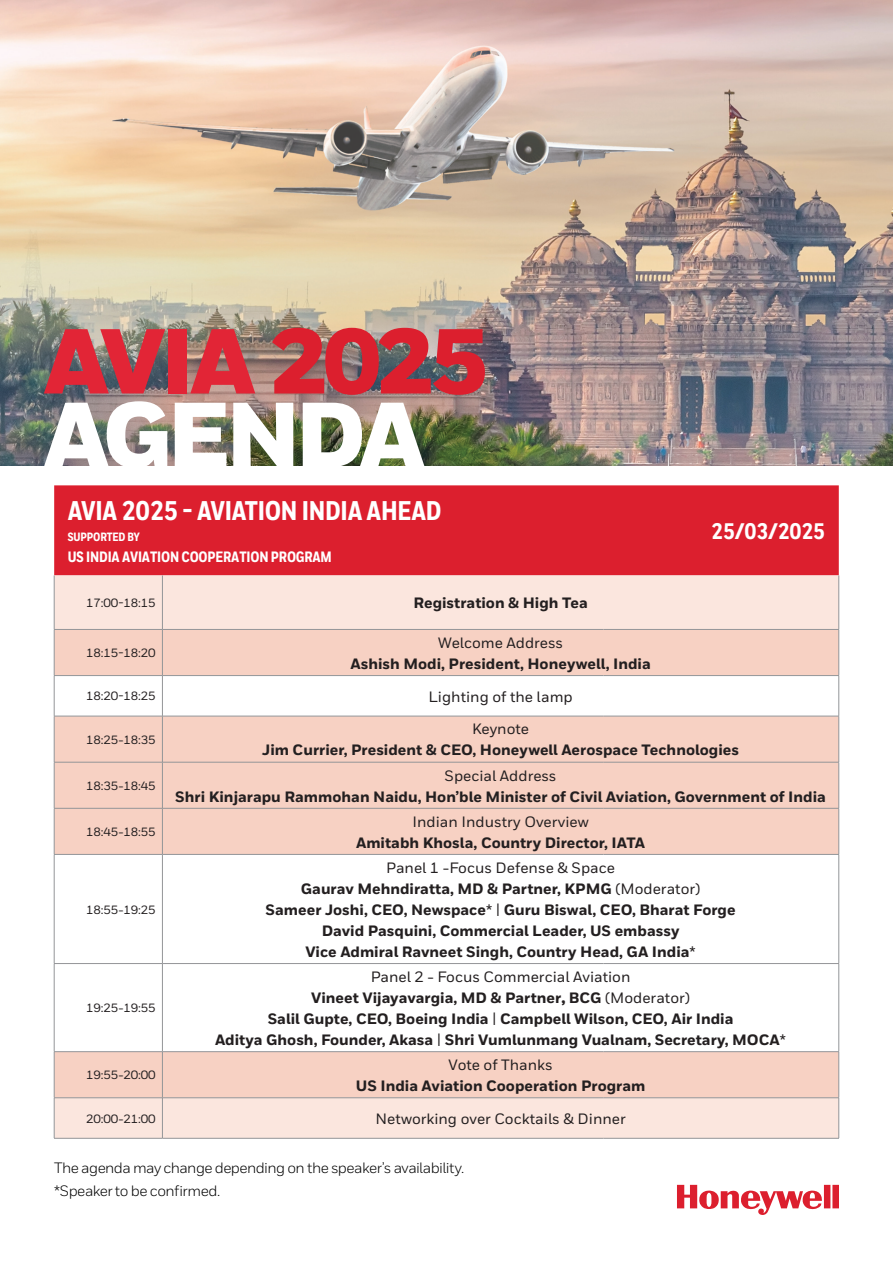
<style>
.page{position:relative;width:893px;height:1263px;background:#fff}
.page>*{position:absolute;margin:0;border:0;box-sizing:border-box;transform-origin:0 0}
.Title_50_40__the_rest{font:900 91.8px "Honeywell Sans";letter-spacing:-.05em;color:#e22536}
.Title_50_40__the_rest-2{font:900 91.8px "Honeywell Sans";letter-spacing:-.065em;color:#fff}
.Table__Header__Condensed{font:800 27px "Honeywell Cond";letter-spacing:-.01em;color:#fff}
.Table__Header__Condensed-2{font:800 22.5px "Honeywell Cond";letter-spacing:-.01em;color:#fff}
.Table__Body__Condensed{font:800 15px "Honeywell Sans";color:#231f20}
.Table__Body__Condensed-2{font:500 15px "Honeywell Sans";color:#231f20}
.Title__50_40{font:15px "Honeywell Sans";letter-spacing:-.035em;color:#000}
.Table__Header__Condensed-3{font:800 15px "Honeywell Cond";letter-spacing:-.01em;color:#fff}
.Table__Body{font:500 12px "Honeywell Sans";letter-spacing:-.01em;color:#231f20}
.Table__Header__Condensed-4{font:800 12px "Honeywell Cond";letter-spacing:-.01em;color:#fff}
.s1{color:#dc1f2e}
.s2{font-weight:500}
.s3{font-weight:900}
</style>
<div class="page">
<svg style="left:677px;top:1185px;width:162px;height:30px"></svg>
<img style="left:0;top:0;width:893px;height:466px">
<div style="left:54px;top:485px;width:785px;height:90px;background:#dc1f2e"></div>
<div style="left:55px;top:575px;width:783px;height:563px;background:#fbe6de"></div>
<div style="left:55px;top:630px;width:783px;height:467px;background:#f7d1c3"></div>
<svg style="left:55px;top:676px;width:783px;height:375px"></svg>
<hr style="left:54px;top:575px;width:1px;height:54px;background:#939598">
<hr style="left:838px;top:575px;width:1px;height:54px;background:#939598">
<hr style="left:54px;top:630px;width:1px;height:45px;background:#939598">
<hr style="left:838px;top:630px;width:1px;height:45px;background:#939598">
<hr style="left:54px;top:676px;width:1px;height:40px;background:#939598">
<hr style="left:838px;top:676px;width:1px;height:40px;background:#939598">
<hr style="left:54px;top:716px;width:1px;height:46px;background:#939598">
<hr style="left:838px;top:716px;width:1px;height:46px;background:#939598">
<hr style="left:54px;top:762px;width:1px;height:46px;background:#939598">
<hr style="left:838px;top:762px;width:1px;height:46px;background:#939598">
<hr style="left:54px;top:808px;width:1px;height:46px;background:#939598">
<hr style="left:838px;top:808px;width:1px;height:46px;background:#939598">
<hr style="left:54px;top:855px;width:1px;height:108px;background:#939598">
<hr style="left:838px;top:855px;width:1px;height:108px;background:#939598">
<hr style="left:54px;top:964px;width:1px;height:87px;background:#939598">
<hr style="left:838px;top:964px;width:1px;height:87px;background:#939598">
<hr style="left:54px;top:1052px;width:1px;height:45px;background:#939598">
<hr style="left:838px;top:1052px;width:1px;height:45px;background:#939598">
<hr style="left:54px;top:1098px;width:1px;height:40px;background:#939598">
<hr style="left:838px;top:1098px;width:1px;height:40px;background:#939598">
<hr style="left:162px;top:575px;width:1px;height:54px;background:#939598">
<hr style="left:54px;top:629px;width:108px;height:1px;background:#939598">
<hr style="left:162px;top:629px;width:441px;height:1px;background:#939598">
<hr style="left:162px;top:630px;width:1px;height:45px;background:#939598">
<hr style="left:603px;top:629px;width:236px;height:1px;background:#939598">
<hr style="left:54px;top:675px;width:108px;height:1px;background:#939598">
<hr style="left:162px;top:675px;width:441px;height:1px;background:#939598">
<hr style="left:162px;top:676px;width:1px;height:40px;background:#939598">
<hr style="left:603px;top:675px;width:236px;height:1px;background:#939598">
<hr style="left:54px;top:716px;width:108px;height:1px;background:#939598">
<hr style="left:162px;top:716px;width:441px;height:1px;background:#939598">
<hr style="left:162px;top:716px;width:1px;height:46px;background:#939598">
<hr style="left:603px;top:716px;width:236px;height:1px;background:#939598">
<hr style="left:54px;top:762px;width:108px;height:1px;background:#939598">
<hr style="left:162px;top:762px;width:441px;height:1px;background:#939598">
<hr style="left:162px;top:762px;width:1px;height:46px;background:#939598">
<hr style="left:603px;top:762px;width:236px;height:1px;background:#939598">
<hr style="left:54px;top:808px;width:108px;height:1px;background:#939598">
<hr style="left:162px;top:808px;width:441px;height:1px;background:#939598">
<hr style="left:162px;top:808px;width:1px;height:46px;background:#939598">
<hr style="left:603px;top:808px;width:236px;height:1px;background:#939598">
<hr style="left:54px;top:854px;width:108px;height:1px;background:#939598">
<hr style="left:162px;top:854px;width:441px;height:1px;background:#939598">
<hr style="left:162px;top:855px;width:1px;height:108px;background:#939598">
<hr style="left:603px;top:854px;width:236px;height:1px;background:#939598">
<hr style="left:54px;top:963px;width:108px;height:1px;background:#939598">
<hr style="left:162px;top:963px;width:441px;height:1px;background:#939598">
<hr style="left:162px;top:964px;width:1px;height:87px;background:#939598">
<hr style="left:603px;top:963px;width:236px;height:1px;background:#939598">
<hr style="left:54px;top:1051px;width:108px;height:1px;background:#939598">
<hr style="left:162px;top:1051px;width:441px;height:1px;background:#939598">
<hr style="left:162px;top:1052px;width:1px;height:45px;background:#939598">
<hr style="left:603px;top:1051px;width:236px;height:1px;background:#939598">
<hr style="left:54px;top:1097px;width:108px;height:1px;background:#939598">
<hr style="left:162px;top:1097px;width:441px;height:1px;background:#939598">
<hr style="left:162px;top:1098px;width:1px;height:40px;background:#939598">
<hr style="left:603px;top:1097px;width:236px;height:1px;background:#939598">
<hr style="left:54px;top:1138px;width:108px;height:1px;background:#939598">
<hr style="left:162px;top:1138px;width:441px;height:1px;background:#939598">
<hr style="left:603px;top:1138px;width:236px;height:1px;background:#939598">
<p class="Title_50_40__the_rest" style="left:43px;top:305px;width:446px">AVIA <span class="s1">2025</span></p>
<p class="Title_50_40__the_rest-2" style="left:43px;top:378px;width:384px">AGENDA</p>
<p class="Table__Header__Condensed" style="left:68px;top:494px;width:375px">AVIA 2025 - AVIATION INDIA AHEAD</p>
<p class="Table__Header__Condensed-4" style="left:68px;top:529px;width:74px">SUPPORTED BY</p>
<p class="Table__Header__Condensed-3" style="left:68px;top:548px;width:266px">US INDIA AVIATION COOPERATION PROGRAM</p>
<p class="Table__Body" style="left:86px;top:596px;width:71px">17:00-18:15</p>
<p class="Table__Body__Condensed" style="left:413px;top:594px;width:176px">Registration &amp; High Tea</p>
<p class="Table__Body" style="left:86px;top:646px;width:71px">18:15-18:20</p>
<p class="Table__Body__Condensed-2" style="left:438px;top:634px;width:127px">Welcome Address</p>
<p class="Table__Body__Condensed" style="left:350px;top:654px;width:302px">Ashish Modi, President, Honeywell, India</p>
<p class="Table__Header__Condensed-2" style="left:711px;top:518px;width:116px">25/03/2025</p>
<p class="Table__Body" style="left:86px;top:689px;width:71px">18:20-18:25</p>
<p class="Table__Body__Condensed-2" style="left:428px;top:687px;width:146px">Lighting of the lamp</p>
<p class="Table__Body" style="left:86px;top:732px;width:71px">18:25-18:35</p>
<p class="Table__Body__Condensed-2" style="left:472px;top:720px;width:59px">Keynote</p>
<p class="Table__Body__Condensed" style="left:262px;top:741px;width:478px">Jim Currier, President &amp; CEO, Honeywell Aerospace Technologies</p>
<p class="Table__Body" style="left:86px;top:778px;width:71px">18:35-18:45</p>
<p class="Table__Body" style="left:86px;top:825px;width:71px">18:45-18:55</p>
<p class="Table__Body" style="left:86px;top:902px;width:71px">18:55-19:25</p>
<p class="Table__Body" style="left:86px;top:1001px;width:71px">19:25-19:55</p>
<p class="Table__Body" style="left:86px;top:1068px;width:71px">19:55-20:00</p>
<p class="Table__Body__Condensed-2" style="left:445px;top:766px;width:113px">Special Address</p>
<p class="Table__Body__Condensed" style="left:175px;top:787px;width:652px">Shri Kinjarapu Rammohan Naidu, Hon’ble Minister of Civil Aviation, Government of India</p>
<p class="Table__Body__Condensed-2" style="left:412px;top:812px;width:178px">Indian Industry Overview</p>
<p class="Table__Body__Condensed" style="left:356px;top:833px;width:291px">Amitabh Khosla, Country Director, IATA</p>
<p class="Table__Body__Condensed-2" style="left:386px;top:858px;width:230px">Panel 1 -Focus Defense &amp; Space</p>
<p class="Table__Body__Condensed" style="left:301px;top:879px;width:401px">Gaurav Mehndiratta, MD &amp; Partner, KPMG <span class="s2">(Moderator)</span></p>
<p class="Table__Body__Condensed" style="left:266px;top:900px;width:471px">Sameer Joshi, CEO, Newspace<span class="s2">* |</span> Guru Biswal, CEO, Bharat Forge</p>
<p class="Table__Body__Condensed" style="left:322px;top:921px;width:359px">David Pasquini, Commercial Leader, US embassy</p>
<p class="Table__Body__Condensed" style="left:305px;top:942px;width:392px">Vice Admiral Ravneet Singh, Country Head, GA India<span class="s2">*</span></p>
<p class="Table__Body__Condensed-2" style="left:371px;top:968px;width:261px">Panel 2 - Focus Commercial Aviation</p>
<p class="Table__Body__Condensed" style="left:311px;top:988px;width:380px">Vineet Vijayavargia, MD &amp; Partner<span class="s3">,</span> BCG <span class="s2">(Moderator)</span></p>
<p class="Table__Body__Condensed" style="left:268px;top:1009px;width:467px">Salil Gupte, CEO, Boeing India <span class="s2">|</span> Campbell Wilson, CEO, Air India</p>
<p class="Table__Body__Condensed" style="left:215px;top:1030px;width:572px">Aditya Ghosh, Founder, Akasa <span class="s2">|</span> Shri Vumlunmang Vualnam, Secretary, MOCA<span class="s2">*</span></p>
<p class="Table__Body__Condensed-2" style="left:448px;top:1056px;width:106px">Vote of Thanks</p>
<p class="Table__Body__Condensed" style="left:356px;top:1077px;width:291px">US India Aviation Cooperation Program</p>
<p class="Table__Body" style="left:86px;top:1111px;width:71px">20:00-21:00</p>
<p class="Table__Body__Condensed-2" style="left:375px;top:1109px;width:252px">Networking over Cocktails &amp; Dinner</p>
<p class="Title__50_40" style="left:54px;top:1159px;width:412px">The agenda may change depending on the speaker’s availability.</p>
<p class="Title__50_40" style="left:54px;top:1182px;width:168px">*Speaker to be confirmed.</p>
</div>
